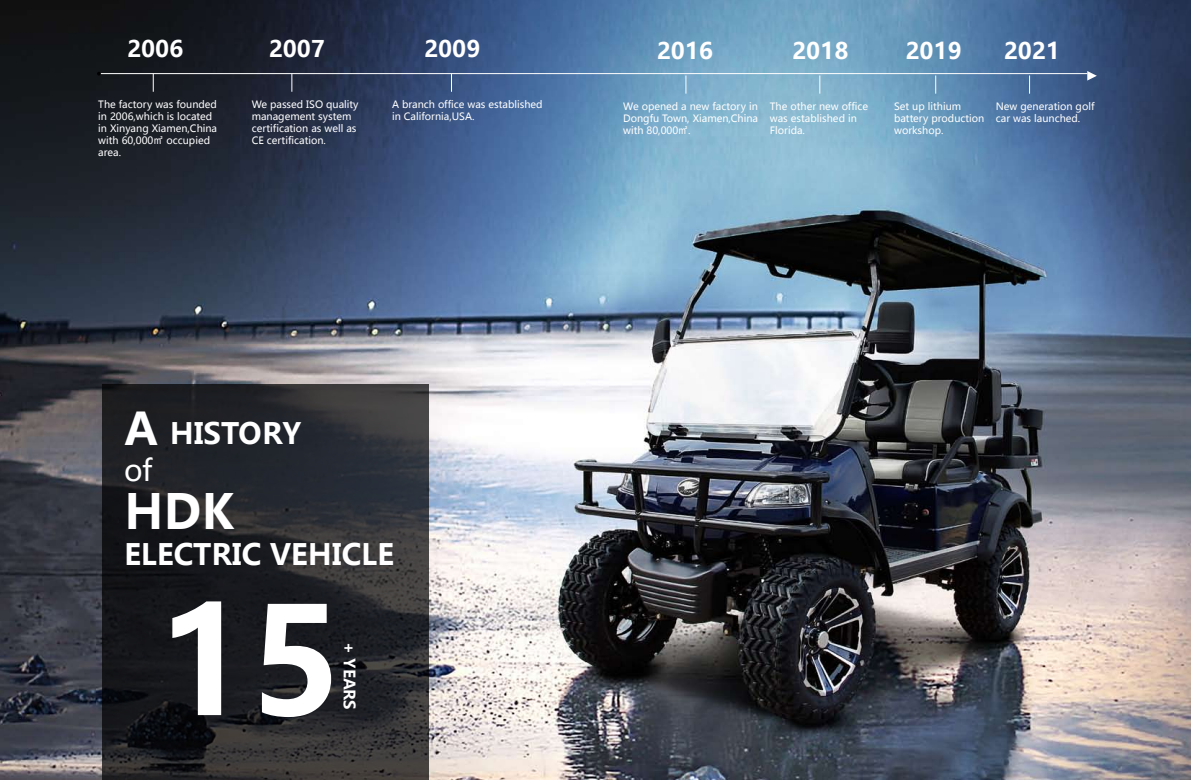
<style>
.page{position:relative;width:1191px;height:780px;background:#fff}
.page>*{position:absolute;margin:0;border:0;box-sizing:border-box;transform-origin:0 0}
.t1{font:700 147px "Microsoft Ya Hei UI";color:#fff}
.t2{font:700 48px "Microsoft Ya Hei UI";color:#fff}
.t3{font:700 29.2px/37.3px "Microsoft Ya Hei UI";color:#fff}
.t4{font:700 22.7px "Microsoft Ya Hei UI";color:#fff}
.t5{font:700 15.6px "Microsoft Ya Hei UI";color:#fff}
.t6{font:10px/12px "Microsoft Ya Hei UI";color:#fff}
.s1{font-size:44.6px}
.s2{font-weight:400}
</style>
<div class="page">
<img style="left:0;top:0;width:1191px;height:780px">
<svg style="left:1087px;top:71px;width:9px;height:10px"></svg>
<svg style="left:685px;top:75px;width:1px;height:19px"></svg>
<svg style="left:819px;top:75px;width:1px;height:19px"></svg>
<svg style="left:935px;top:75px;width:1px;height:19px"></svg>
<svg style="left:1029px;top:75px;width:1px;height:19px"></svg>
<hr style="left:101px;top:73px;width:986px;height:1px;background:#fff">
<svg style="left:97px;top:72px;width:4px;height:3px"></svg>
<svg style="left:153px;top:74px;width:1px;height:18px"></svg>
<svg style="left:291px;top:74px;width:1px;height:18px"></svg>
<svg style="left:451px;top:74px;width:1px;height:18px"></svg>
<svg style="left:103px;top:384px;width:326px;height:396px;background:#242528"></svg>
<h3 class="t4" style="left:128px;top:33px;width:58px">2006</h3>
<h3 class="t4" style="left:269px;top:33px;width:58px">2007</h3>
<h3 class="t4" style="left:424px;top:33px;width:58px">2009</h3>
<p class="t6" style="left:98px;top:98px;width:120px">The factory was founded in 2006,which is located in Xinyang Xiamen,China with 60,000㎡ occupied area.</p>
<p class="t6" style="left:252px;top:98px;width:108px">We passed ISO quality management system certification as well as<br>CE certification.</p>
<p class="t6" style="left:392px;top:98px;width:152px">A branch office was established in California,USA.</p>
<h3 class="t4" style="left:657px;top:35px;width:58px">2016</h3>
<h3 class="t4" style="left:792px;top:35px;width:58px">2018</h3>
<h3 class="t4" style="left:906px;top:35px;width:58px">2019</h3>
<h3 class="t4" style="left:1004px;top:35px;width:58px">2021</h3>
<p class="t6" style="left:623px;top:100px;width:136px;text-align:justify">We opened a new factory in Dongfu Town, Xiamen,China with 80,000㎡.</p>
<p class="t6" style="left:770px;top:100px;width:100px">The other new office was established in<br>Florida.</p>
<p class="t6" style="left:894px;top:100px;width:92px">Set up lithium battery production workshop.</p>
<p class="t6" style="left:995px;top:100px;width:100px">New generation golf car was launched.</p>
<h3 class="t3" style="left:124px;top:413px;width:179px"><span class="s1">A</span> HISTORY <span class="s2">of</span></h3>
<h2 class="t2" style="left:124px;top:478px;width:112px">HDK</h2>
<h3 class="t3" style="left:124px;top:535px;width:271px">ELECTRIC VEHICLE</h3>
<h1 class="t1" style="left:159px;top:559px;width:183px">15</h1>
<h3 class="t5" style="left:360px;top:641px;width:69px;rotate:90deg">+ YEARS</h3>
</div>
